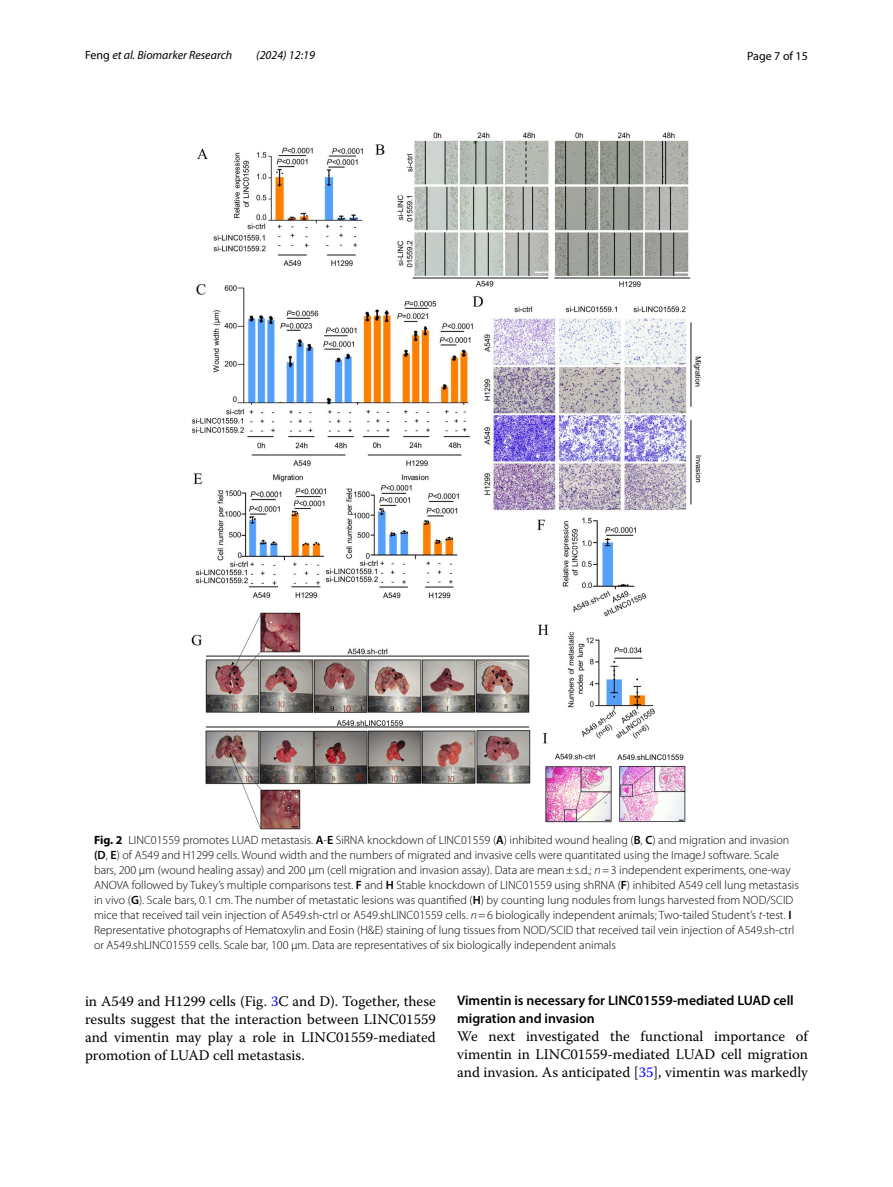
<style>
.page{position:relative;width:893px;height:1187px;background:#fff}
.page>*{position:absolute;margin:0;border:0;box-sizing:border-box;transform-origin:0 0}
.t1{font:14.7px/18px "Warnock Pro";color:#000;text-align:justify}
.t2{font:600 13.8px/18px "Myriad Pro";color:#000}
.t3{font:300 12px/15px "Myriad Pro";color:#000}
.t4{font:italic 12px "Myriad Pro";color:#000}
.t5{font:12px "Myriad Pro";color:#000}
.s1{font-style:normal}
.s2{font-weight:700}
.s3{font-weight:600}
.s4{font-style:italic}
.s5{color:#00f}
</style>
<div class="page">
<img style="left:191px;top:133px;width:511px;height:696px">
<p class="t4" style="left:85px;top:48px;width:149px"><span class="s1">Feng</span> et al. Biomarker Research</p>
<p class="t4" style="left:256px;top:48px;width:60px">(2024) 12:19</p>
<p class="t5" style="left:747px;top:48px;width:62px">Page 7 of 15</p>
<p class="t3" style="left:94px;top:832px;width:706px"><span class="s2">Fig. 2</span> LINC01559 promotes LUAD metastasis. <span class="s3">A</span>-<span class="s3">E</span> SiRNA knockdown of LINC01559 (<span class="s3">A</span>) inhibited wound healing (<span class="s3">B</span>, <span class="s3">C</span>) and migration and invasion <span class="s3">(D</span>, <span class="s3">E</span>) of A549 and H1299 cells. Wound width and the numbers of migrated and invasive cells were quantitated using the ImageJ software. Scale bars, 200 μm (wound healing assay) and 200 μm (cell migration and invasion assay). Data are mean±s.d.; <span class="s4">n</span>=3 independent experiments, one-way ANOVA followed by Tukey’s multiple comparisons test. <span class="s3">F</span> and <span class="s3">H</span> Stable knockdown of LINC01559 using shRNA (<span class="s3">F</span>) inhibited A549 cell lung metastasis in vivo (<span class="s3">G</span>). Scale bars, 0.1 cm. The number of metastatic lesions was quantified (<span class="s3">H</span>) by counting lung nodules from lungs harvested from NOD/SCID mice that received tail vein injection of A549.sh-ctrl or A549.shLINC01559 cells. <span class="s4">n</span>=6 biologically independent animals; Two-tailed Student’s <span class="s4">t</span>-test. <span class="s3">I </span>Representative photographs of Hematoxylin and Eosin (H&amp;E) staining of lung tissues from NOD/SCID that received tail vein injection of A549.sh-ctrl or A549.shLINC01559 cells. Scale bar, 100 μm. Data are representatives of six biologically independent animals</p>
<p class="t1" style="left:85px;top:991px;width:352px">in A549 and H1299 cells (Fig. <span class="s5">3</span>C and D). Together, these results suggest that the interaction between LINC01559 and vimentin may play a role in LINC01559-mediated promotion of LUAD cell metastasis.</p>
<p class="t2" style="left:457px;top:991px;width:338px">Vimentin is necessary for LINC01559‑mediated LUAD cell migration and invasion</p>
<p class="t1" style="left:457px;top:1026px;width:352px">We next investigated the functional importance of vimentin in LINC01559-mediated LUAD cell migration and invasion. As anticipated [<span class="s5">35</span>], vimentin was markedly</p>
</div>
